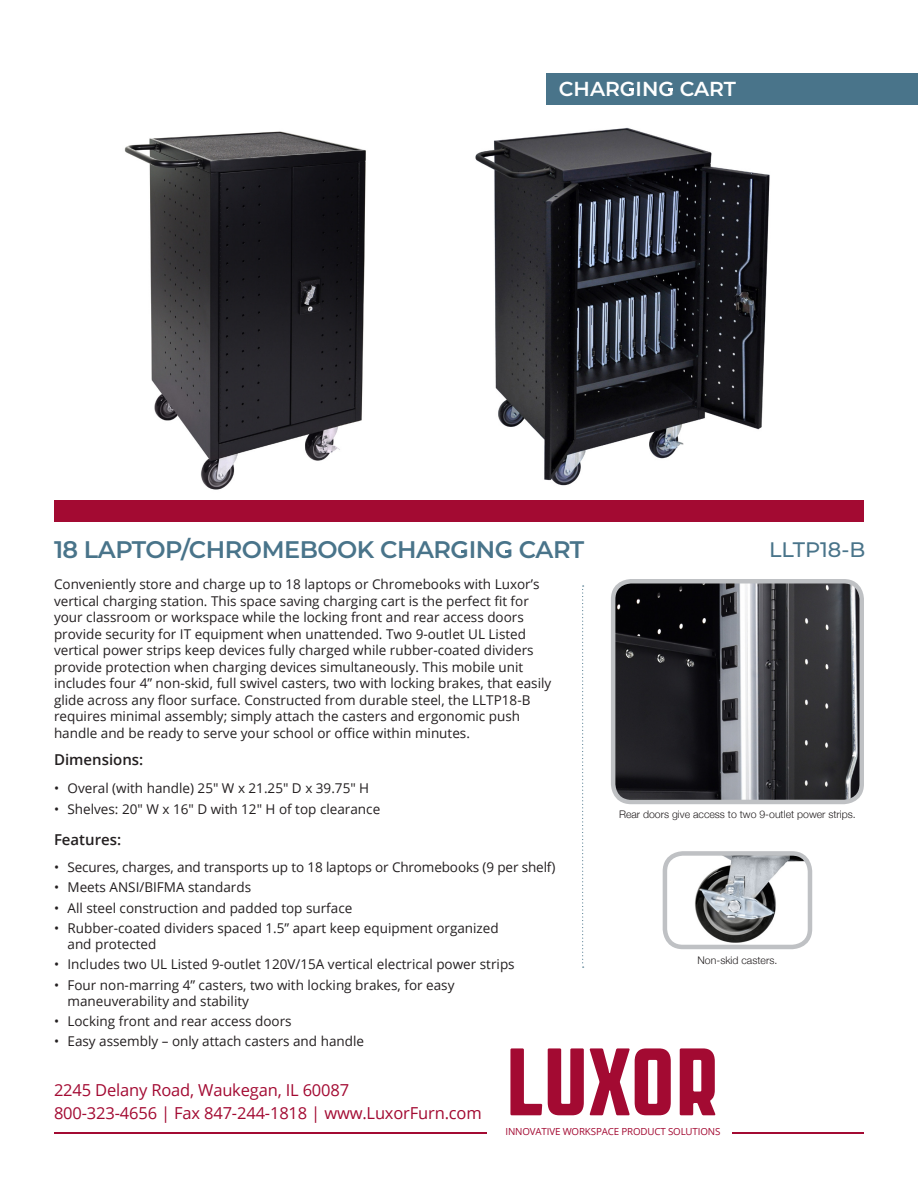
<style>
.page{position:relative;width:918px;height:1188px;background:#fff}
.page>*{position:absolute;margin:0;border:0;box-sizing:border-box;transform-origin:0 0}
.Small_Headline_cover{font:600 24px "Montserrat";letter-spacing:-.02em;color:#49748a}
.Small_Headline_cover-2{font:500 21px "Montserrat";color:#49748a}
.Category_Bar_Headlin{font:600 20.25px "Montserrat";color:#fff}
.Footer_Contact_info{font:16.5px "Open Sans";letter-spacing:-.01em;color:#a30a32}
.Description_Text{font:600 15px "Open Sans";color:#231f20}
.Description_Text-2{font:13.5px/16.5px "Open Sans";color:#231f20}
.t1{font:300 10.5px "Helvetica Neue";color:#231f20}
.t2{font:9.75px "Open Sans";letter-spacing:-.015em;color:#a30a32}
</style>
<div class="page">
<svg style="left:582px;top:585px;width:2px;height:383px"></svg>
<div style="left:547px;top:73px;width:371px;height:31px;background:#49748a"></div>
<div style="left:54px;top:500px;width:810px;height:21px;background:#a30a32"></div>
<svg style="left:510px;top:1048px;width:32px;height:67px"></svg>
<svg style="left:548px;top:1048px;width:36px;height:67px"></svg>
<svg style="left:590px;top:1048px;width:81px;height:67px"></svg>
<svg style="left:680px;top:1048px;width:36px;height:67px"></svg>
<hr style="left:54px;top:1132px;width:432px;height:1px;background:#a30a32">
<hr style="left:732px;top:1132px;width:132px;height:1px;background:#a30a32">
<img style="left:616px;top:584px;width:243px;height:215px">
<div style="left:611px;top:579px;width:253px;height:225px;border:4px solid #bfc1c4;border-radius:18px"></div>
<img style="left:668px;top:856px;width:139px;height:91px">
<div style="left:663px;top:851px;width:149px;height:98px;border:4px solid #bfc1c4;border-radius:18px"></div>
<img style="left:124px;top:131px;width:242px;height:359px">
<img style="left:475px;top:127px;width:295px;height:359px">
<p class="Category_Bar_Headlin" style="left:559px;top:74px;width:179px">CHARGING CART</p>
<p class="Small_Headline_cover" style="left:54px;top:533px;width:532px">18 LAPTOP/CHROMEBOOK CHARGING CART</p>
<p class="Small_Headline_cover-2" style="left:769px;top:535px;width:98px">LLTP18-B</p>
<p class="Description_Text-2" style="left:54px;top:576px;width:499px">Conveniently store and charge up to 18 laptops or Chromebooks with Luxor’s vertical charging station. This space saving charging cart is the perfect fit for your classroom or workspace while the locking front and rear access doors provide security for IT equipment when unattended. Two 9-outlet UL Listed vertical power strips keep devices fully charged while rubber-coated dividers provide protection when charging devices simultaneously. This mobile unit includes four 4” non-skid, full swivel casters, two with locking brakes, that easily glide across any floor surface. Constructed from durable steel, the LLTP18-B requires minimal assembly; simply attach the casters and ergonomic push handle and be ready to serve your school or office within minutes.</p>
<p class="Description_Text" style="left:54px;top:750px;width:91px">Dimensions:</p>
<p class="Description_Text-2" style="left:54px;top:780px;width:317px">• Overal (with handle) 25" W x 21.25" D x 39.75" H</p>
<p class="Description_Text-2" style="left:54px;top:801px;width:328px">• Shelves: 20" W x 16" D with 12" H of top clearance</p>
<p class="Description_Text" style="left:54px;top:830px;width:69px">Features:</p>
<p class="Description_Text-2" style="left:54px;top:859px;width:503px">• Secures, charges, and transports up to 18 laptops or Chromebooks (9 per shelf)</p>
<p class="Description_Text-2" style="left:54px;top:879px;width:199px">• Meets ANSI/BIFMA standards</p>
<p class="Description_Text-2" style="left:54px;top:899px;width:300px">• All steel construction and padded top surface</p>
<p class="Description_Text-2" style="left:68px;top:919px;width:433px;text-indent:-14px">• Rubber-coated dividers spaced 1.5” apart keep equipment organized and protected</p>
<p class="Description_Text-2" style="left:54px;top:956px;width:462px">• Includes two UL Listed 9-outlet 120V/15A vertical electrical power strips</p>
<p class="Description_Text-2" style="left:68px;top:976px;width:389px;text-indent:-14px">• Four non-marring 4” casters, two with locking brakes, for easy maneuverability and stability</p>
<p class="Description_Text-2" style="left:54px;top:1013px;width:239px">• Locking front and rear access doors</p>
<p class="Description_Text-2" style="left:54px;top:1033px;width:312px">• Easy assembly – only attach casters and handle</p>
<p class="Footer_Contact_info" style="left:54px;top:1079px;width:297px">2245 Delany Road, Waukegan, IL 60087</p>
<p class="Footer_Contact_info" style="left:54px;top:1102px;width:429px">800-323-4656 | Fax 847-244-1818 | www.LuxorFurn.com</p>
<p class="t1" style="left:619px;top:806px;width:238px">Rear doors give access to two 9-outlet power strips.</p>
<p class="t1" style="left:698px;top:952px;width:81px">Non-skid casters.</p>
<p class="t2" style="left:506px;top:1124px;width:216px">INNOVATIVE WORKSPACE PRODUCT SOLUTIONS</p>
</div>
